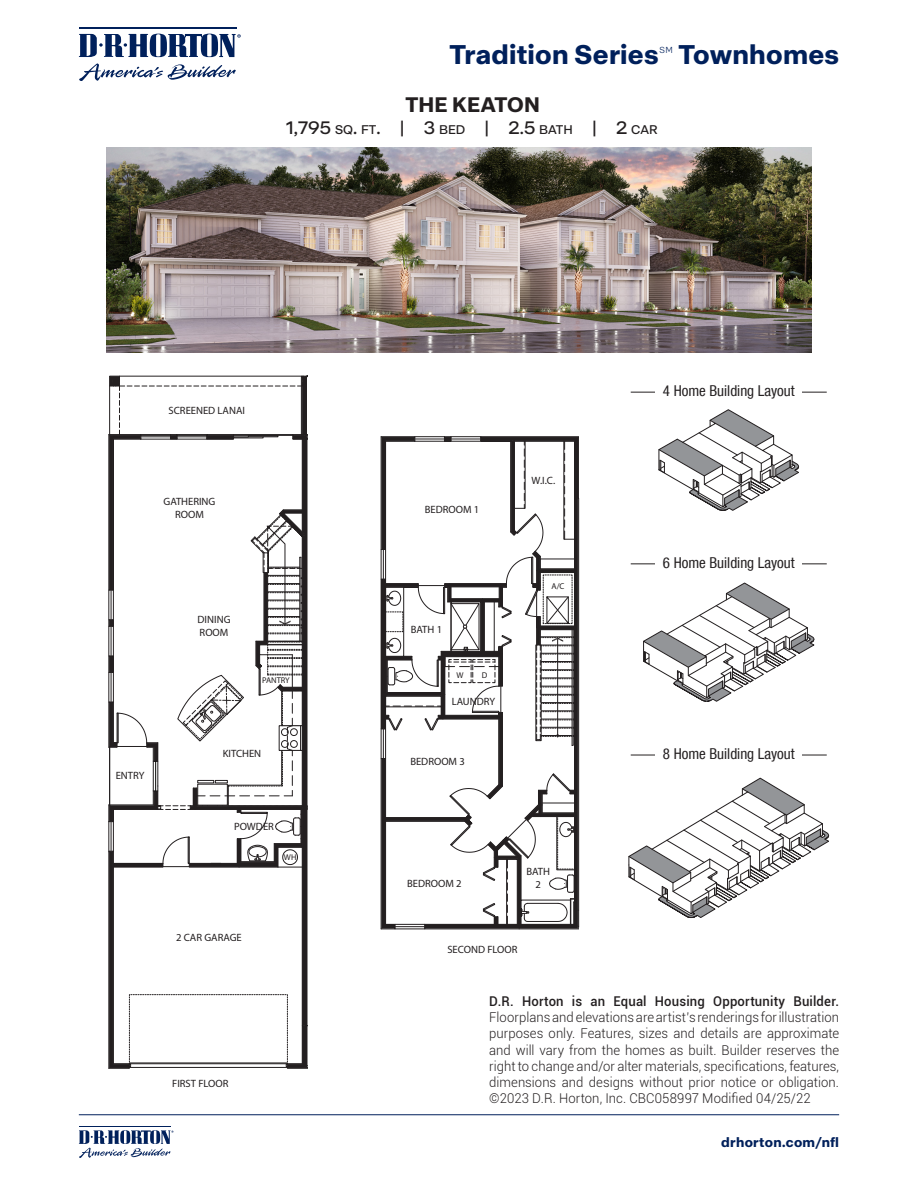
<style>
.page{position:relative;width:918px;height:1188px;background:#fff}
.page>*{position:absolute;margin:0;border:0;box-sizing:border-box;transform-origin:0 0}
.t1{font:700 27px "Decagram";letter-spacing:.01em;color:#00205b}
.t2{font:700 21px "Decagram";letter-spacing:.01em;color:#231f20}
.t3{font:condensed 15px "Helvetica Neue LT Com";color:#231f20}
.t4{font:300 13.5px/16.2px "Roboto";letter-spacing:.005em;color:#231f20;text-align:justify}
.t5{font:700 13.5px "Decagram";letter-spacing:.02em;color:#00205b}
.t6{font:500 12.6px "Decagram";color:#231f20}
.t7{font:10.65px/12.8px "Myriad Pro";color:#231f20;text-align:center}
.t8{font:300 8.7px "Decagram";color:#00205b}
.t9{font:8.55px "Myriad Pro";color:#231f20}
.t10{font:8.4px "Myriad Pro";color:#231f20}
.s1{font-size:18px}
.s2{font-weight:500}
</style>
<div class="page">
<hr style="left:79px;top:1126px;width:92px;height:1px;background:#00205b">
<svg style="left:79px;top:1130px;width:94px;height:28px"></svg>
<hr style="left:79px;top:1114px;width:760px;height:1px;background:#00205b">
<hr style="left:79px;top:27px;width:157px;height:2px;background:#00205b">
<svg style="left:79px;top:34px;width:162px;height:47px"></svg>
<img style="left:107px;top:147px;width:704px;height:206px">
<svg style="left:109px;top:376px;width:198px;height:692px"></svg>
<hr style="left:631px;top:563px;width:196px;height:1px;background:#231f20">
<div style="left:656px;top:557px;width:146px;height:13px;background:#fff"></div>
<hr style="left:631px;top:392px;width:196px;height:1px;background:#231f20">
<div style="left:656px;top:386px;width:146px;height:13px;background:#fff"></div>
<hr style="left:631px;top:755px;width:196px;height:1px;background:#231f20">
<div style="left:656px;top:749px;width:146px;height:12px;background:#fff"></div>
<svg style="left:643px;top:583px;width:171px;height:119px"></svg>
<svg style="left:628px;top:778px;width:202px;height:140px"></svg>
<svg style="left:658px;top:409px;width:141px;height:102px"></svg>
<hr style="left:519px;top:929px;width:60px;height:1px;background:#231f20">
<hr style="left:395px;top:929px;width:30px;height:1px;background:#231f20">
<svg style="left:381px;top:436px;width:198px;height:493px"></svg>
<p class="t1" style="left:450px;top:38px;width:210px">Tradition Series</p>
<p class="t8" style="left:660px;top:44px;width:15px">SM</p>
<p class="t1" style="left:679px;top:38px;width:162px">Townhomes</p>
<p class="t2" style="left:405px;top:92px;width:136px">THE KEATON</p>
<p class="t6" style="left:286px;top:122px;width:373px"><span class="s1">1,795</span> SQ<span class="s1">.</span> FT<span class="s1">.</span> <span class="s1">| 3</span> BED <span class="s1">| 2.5</span> BATH <span class="s1">| 2</span> CAR</p>
<p class="t7" style="left:169px;top:404px;width:78px">SCREENED LANAI</p>
<p class="t7" style="left:164px;top:495px;width:53px">GATHERING<br>ROOM</p>
<p class="t7" style="left:116px;top:769px;width:30px">ENTRY</p>
<p class="t7" style="left:198px;top:614px;width:34px;text-align:left">DINING<br>ROOM</p>
<p class="t10" style="left:262px;top:676px;width:29px">PANTRY</p>
<p class="t7" style="left:223px;top:747px;width:40px">KITCHEN</p>
<p class="t7" style="left:234px;top:820px;width:41px">POWDER</p>
<p class="t10" style="left:284px;top:853px;width:14px">WH</p>
<p class="t7" style="left:176px;top:931px;width:67px">2 CAR GARAGE</p>
<p class="t7" style="left:172px;top:1078px;width:58px">FIRST FLOOR</p>
<p class="t7" style="left:425px;top:503px;width:56px">BEDROOM 1</p>
<p class="t7" style="left:411px;top:623px;width:33px">BATH 1</p>
<p class="t10" style="left:457px;top:670px;width:9px">W</p>
<p class="t10" style="left:482px;top:670px;width:7px">D</p>
<p class="t7" style="left:452px;top:695px;width:45px">LAUNDRY</p>
<p class="t7" style="left:410px;top:755px;width:56px">BEDROOM 3</p>
<p class="t7" style="left:532px;top:474px;width:25px">W.I.C.</p>
<p class="t9" style="left:551px;top:582px;width:15px">A/C</p>
<p class="t7" style="left:407px;top:877px;width:56px">BEDROOM 2</p>
<p class="t7" style="left:526px;top:865px;width:25px">BATH<br>2</p>
<p class="t7" style="left:447px;top:943px;width:71px">SECOND FLOOR</p>
<p class="t3" style="left:663px;top:382px;width:133px">4 Home Building Layout</p>
<p class="t3" style="left:663px;top:554px;width:133px">6 Home Building Layout</p>
<p class="t3" style="left:663px;top:745px;width:133px">8 Home Building Layout</p>
<p class="t4" style="left:489px;top:993px;width:351px"><span class="s2">D.R. Horton is an Equal Housing Opportunity Builder.<br></span>Floorplans and elevations are artist’s renderings for illustration purposes only. Features, sizes and details are approximate and will vary from the homes as built. Builder reserves the right to change and/or alter materials, specifications, features, dimensions and designs without prior notice or obligation. ©2023 D.R. Horton, Inc. CBC058997 Modified 04/25/22</p>
<p class="t5" style="left:721px;top:1134px;width:119px">drhorton.com/nfl</p>
</div>
